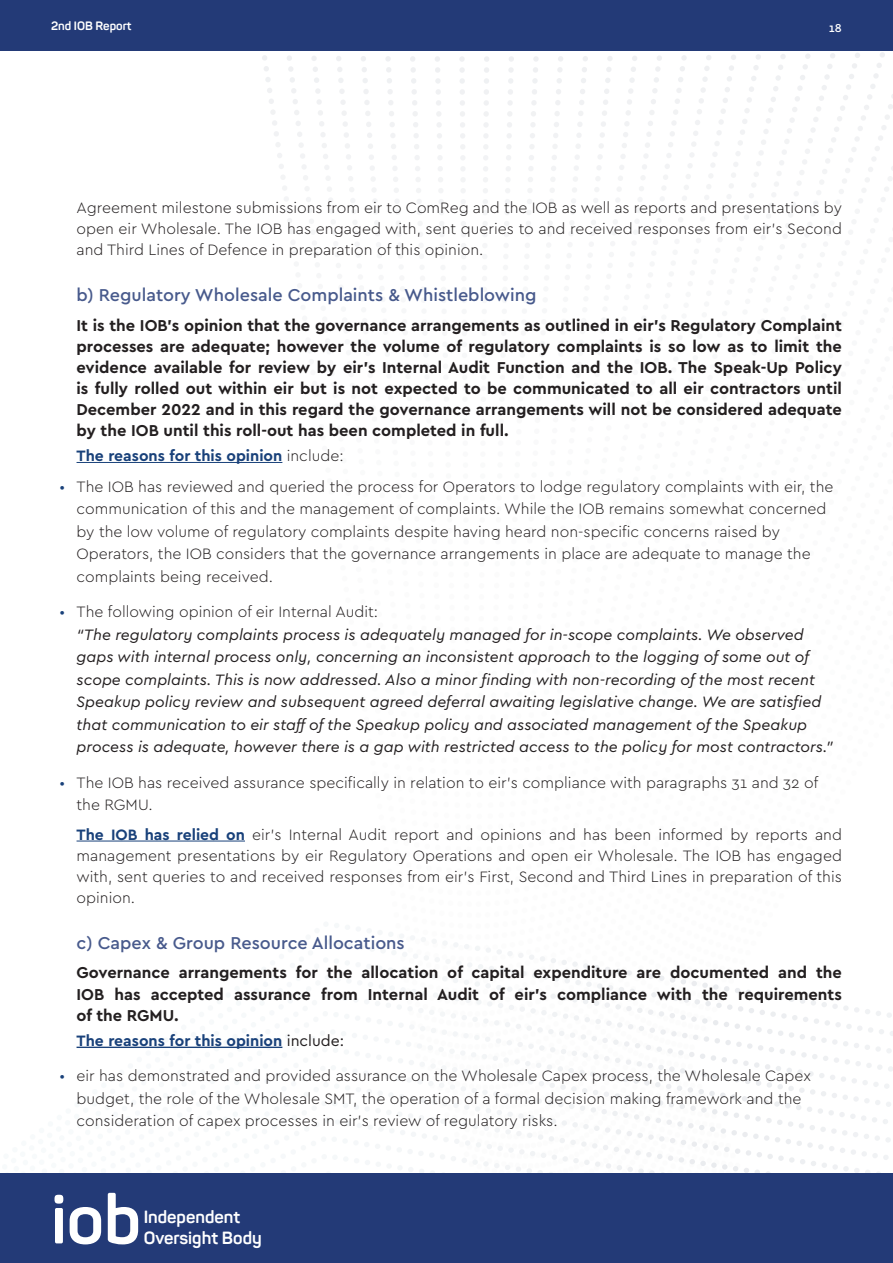
<style>
.page{position:relative;width:893px;height:1263px;background:#fff}
.page>*{position:absolute;margin:0;border:0;box-sizing:border-box;transform-origin:0 0}
.t1{font:700 68.4px "Panton";color:#fff}
.t2{font:500 18px "Cera PRO";color:#485a8c}
.t3{font:700 17.4px/20.9px "Panton";color:#fff}
.t4{font:700 16.5px/21px "Cera Pro";color:#231f20;text-align:justify}
.t5{font:300 15.75px/22.5px "Cera PRO";color:#231f20}
.t6{font:italic 15.75px/22.5px "Cera PRO";color:#231f20}
.t7{font:700 15.75px "Cera Pro";color:#19417a}
.t8{font:700 12px "Panton";color:#fff}
.t9{font:500 12px "Cera PRO";color:#fff}
.s1{font-family:"Cera PRO";font-weight:300;color:#231f20}
.s2{color:#19417a}
.s3{font-weight:300;font-style:normal;color:#19417a}
.s4{font-weight:300;font-style:normal}
.s5{font-family:"Cera Pro";font-weight:700;color:#19417a}
.s6{font-weight:400;color:#231f20}
</style>
<div class="page">
<hr style="left:77px;top:462px;width:205px;height:1px;background:#19417a">
<hr style="left:77px;top:841px;width:168px;height:1px;background:#19417a">
<hr style="left:77px;top:1047px;width:205px;height:1px;background:#19417a">
<div style="left:0;top:1174px;width:893px;height:89px;background:#233a77"></div>
<div style="left:0;top:0;width:893px;height:51px;background:#233a77"></div>
<p class="t8" style="left:51px;top:18px;width:82px">2nd IOB Report</p>
<p class="t9" style="left:829px;top:20px;width:15px">18</p>
<p class="t5" style="left:77px;top:196px;width:767px;line-height:21px;text-align:justify">Agreement milestone submissions from eir to ComReg and the IOB as well as reports and presentations by open eir Wholesale. The IOB has engaged with, sent queries to and received responses from eir’s Second and Third Lines of Defence in preparation of this opinion.</p>
<p class="t2" style="left:77px;top:283px;width:462px">b) Regulatory Wholesale Complaints &amp; Whistleblowing</p>
<p class="t4" style="left:77px;top:314px;width:767px">It is the IOB’s opinion that the governance arrangements as outlined in eir’s Regulatory Complaint processes are adequate; however the volume of regulatory complaints is so low as to limit the evidence available for review by eir’s Internal Audit Function and the IOB. The Speak-Up Policy is fully rolled out within eir but is not expected to be communicated to all eir contractors until December 2022 and in this regard the governance arrangements will not be considered adequate by the IOB until this roll-out has been completed in full.</p>
<p class="t7" style="left:77px;top:445px;width:269px">The reasons for this opinion <span class="s1">include:</span></p>
<p class="t5" style="left:77px;top:475px;width:758px;text-indent:-17px"><span class="s2">•</span> The IOB has reviewed and queried the process for Operators to lodge regulatory complaints with eir, the communication of this and the management of complaints. While the IOB remains somewhat concerned by the low volume of regulatory complaints despite having heard non-specific concerns raised by Operators, the IOB considers that the governance arrangements in place are adequate to manage the complaints being received.</p>
<p class="t6" style="left:77px;top:600px;width:758px;text-indent:-17px"><span class="s3">•</span> <span class="s4">The following opinion of eir Internal Audit:<br></span>“The regulatory complaints process is adequately managed for in-scope complaints. We observed gaps with internal process only, concerning an inconsistent approach to the logging of some out of scope complaints. This is now addressed. Also a minor finding with non-recording of the most recent Speakup policy review and subsequent agreed deferral awaiting legislative change. We are satisfied that communication to eir staff of the Speakup policy and associated management of the Speakup process is adequate, however there is a gap with restricted access to the policy for most contractors.”</p>
<p class="t5" style="left:77px;top:770px;width:743px;text-indent:-17px"><span class="s2">•</span> The IOB has received assurance specifically in relation to eir’s compliance with paragraphs 31 and 32 of the RGMU.</p>
<p class="t5" style="left:77px;top:823px;width:767px;line-height:21px;text-align:justify"><span class="s5">The IOB has relied on</span> eir’s Internal Audit report and opinions and has been informed by reports and management presentations by eir Regulatory Operations and open eir Wholesale. The IOB has engaged with, sent queries to and received responses from eir’s First, Second and Third Lines in preparation of this opinion.</p>
<p class="t2" style="left:77px;top:931px;width:330px">c) Capex &amp; Group Resource Allocations</p>
<p class="t4" style="left:77px;top:962px;width:767px">Governance arrangements for the allocation of capital expenditure are documented and the IOB has accepted assurance from Internal Audit of eir’s compliance with the requirements of the RGMU.</p>
<p class="t7" style="left:77px;top:1030px;width:269px">The reasons for this opinion <span class="s6">include:</span></p>
<p class="t5" style="left:77px;top:1064px;width:736px;text-indent:-17px"><span class="s2">•</span> eir has demonstrated and provided assurance on the Wholesale Capex process, the Wholesale Capex budget, the role of the Wholesale SMT, the operation of a formal decision making framework and the consideration of capex processes in eir’s review of regulatory risks.</p>
<h1 class="t1" style="left:51px;top:1177px;width:91px">iob</h1>
<p class="t3" style="left:144px;top:1206px;width:120px">Independent<br>Oversight Body</p>
</div>
